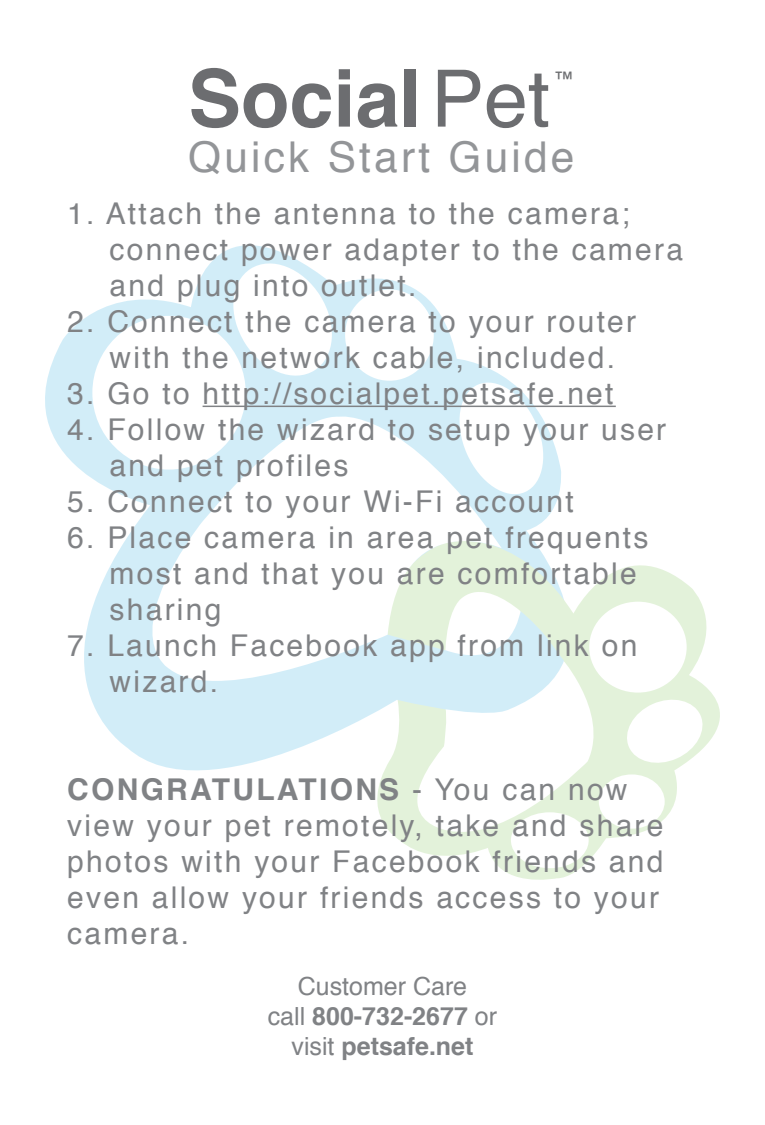
<style>
.page{position:relative;width:765px;height:1125px;background:#fff}
.page>*{position:absolute;margin:0;border:0;box-sizing:border-box;transform-origin:0 0}
.t1{font:700 79.25px "Helvetica";color:#6c6d70}
.t2{font:42.5px "Helvetica";letter-spacing:.075em;color:#939598}
.t3{font:30px/36px "Helvetica";letter-spacing:.075em;color:#808285}
.t4{font:25px/30px "Helvetica";color:#808285;text-align:center}
.t5{font:21.5px "Helvetica";color:#6c6d70}
.s1{font-weight:400}
.s2{font-weight:700}
</style>
<div class="page">
<svg style="left:401px;top:565px;width:319px;height:315px"></svg>
<div style="left:511px;top:812px;width:78px;height:56px;background:#fff;border-radius:50%"></div>
<div style="left:599px;top:774px;width:66px;height:55px;background:#fff;border-radius:50%"></div>
<svg style="left:634px;top:695px;width:73px;height:72px"></svg>
<div style="left:589px;top:602px;width:98px;height:91px;background:#fff;border-radius:50%"></div>
<svg style="left:381px;top:819px;width:230px;height:22px;fill:#e7f4e0"></svg>
<svg style="left:45px;top:245px;width:589px;height:574px"></svg>
<svg style="left:502px;top:522px;width:79px;height:155px"></svg>
<svg style="left:115px;top:407px;width:387px;height:302px"></svg>
<div style="left:92px;top:316px;width:154px;height:154px;background:#fff;border-radius:50%"></div>
<svg style="left:227px;top:256px;width:111px;height:127px"></svg>
<div style="left:345px;top:289px;width:89px;height:92px;background:#fff;border-radius:50%"></div>
<svg style="left:454px;top:376px;width:95px;height:124px"></svg>
<hr style="left:203px;top:406px;width:413px;height:1px;background:#808285">
<h1 class="t1" style="left:188px;top:35px;width:363px">Social<span class="s1">Pet</span></h1>
<p class="t5" style="left:553px;top:63px;width:23px">™</p>
<h2 class="t2" style="left:188px;top:124px;width:388px">Quick Start Guide</h2>
<p class="t3" style="left:110px;top:196px;width:575px;text-indent:-42px">1. Attach the antenna to the camera; connect power adapter to the camera and plug into outlet.</p>
<p class="t3" style="left:110px;top:304px;width:528px;text-indent:-42px">2. Connect the camera to your router with the network cable, included.</p>
<p class="t3" style="left:67px;top:376px;width:548px">3. Go to http://socialpet.petsafe.net</p>
<p class="t3" style="left:110px;top:412px;width:558px;text-indent:-42px">4. Follow the wizard to setup your user and pet profiles</p>
<p class="t3" style="left:67px;top:484px;width:508px">5. Connect to your Wi-Fi account</p>
<p class="t3" style="left:110px;top:520px;width:540px;text-indent:-42px">6. Place camera in area pet frequents most and that you are comfortable sharing</p>
<p class="t3" style="left:110px;top:628px;width:529px;text-indent:-42px">7. Launch Facebook app from link on wizard.</p>
<p class="t3" style="left:67px;top:772px;width:598px"><span class="s2">CONGRATULATIONS</span> - You can now view your pet remotely, take and share photos with your Facebook friends and even allow your friends access to your camera.</p>
<p class="t4" style="left:268px;top:972px;width:231px">Customer Care<br>call <span class="s2">800-732-2677</span> or visit <span class="s2">petsafe.net</span></p>
</div>
